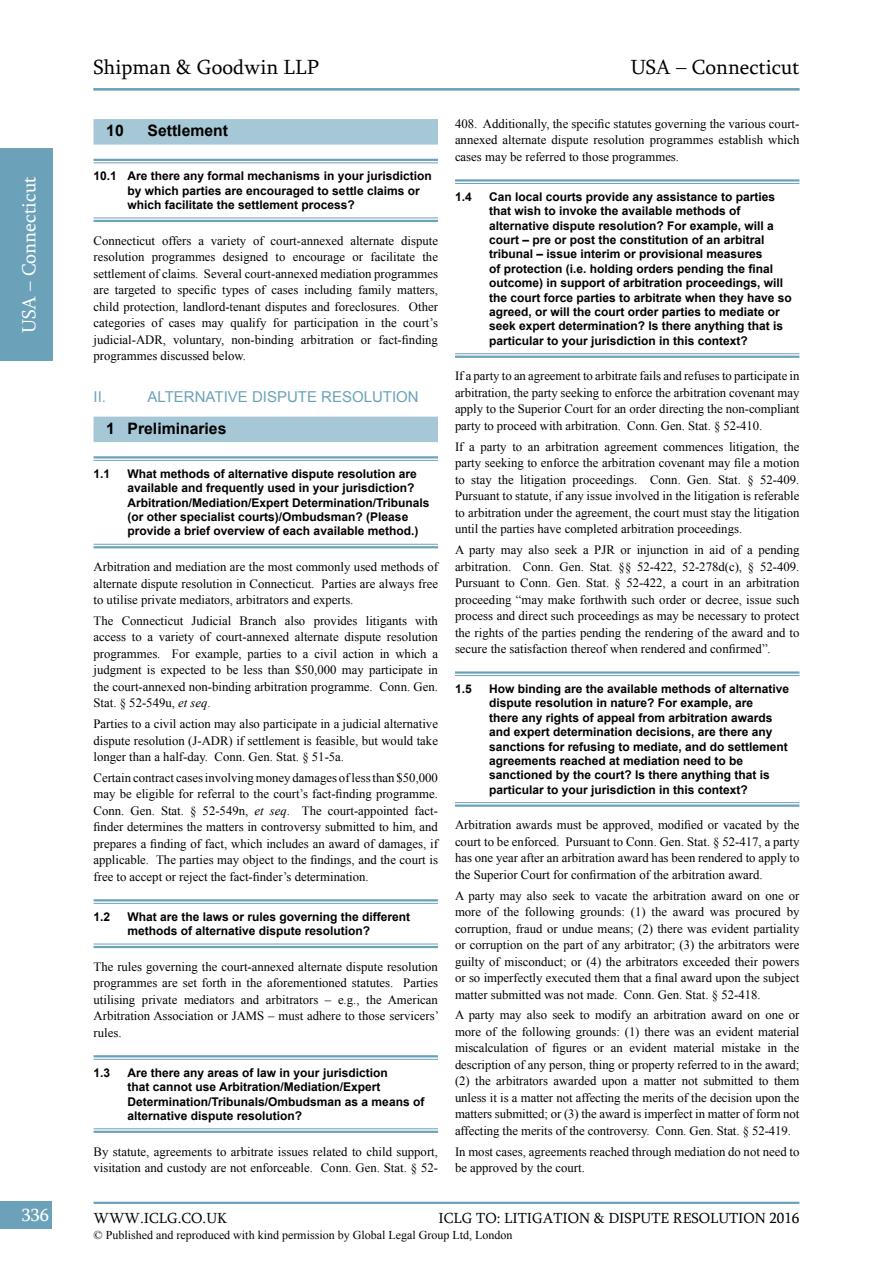
<style>
.page{position:relative;width:893px;height:1263px;background:#fff}
.page>*{position:absolute;margin:0;border:0;box-sizing:border-box;transform-origin:0 0}
.t1{font:21px "Sylfaen";color:#000}
.t2{font:19.5px "Sylfaen";color:#fff}
.t3{font:18px "Sylfaen";color:#fff}
.t4{font:700 15.75px "Arial";color:#000}
.t5{font:15px "Sylfaen";color:#000}
.t6{font:15px "Arial";color:#6ba2b9}
.t7{font:12.75px/16.5px "Times New Roman";color:#000;text-align:justify}
.t8{font:700 12px/14.4px "Arial";color:#000}
.t9{font:12px "Times New Roman";color:#000}
.s1{font-style:italic}
</style>
<div class="page">
<div style="left:0;top:1201px;width:52px;height:28px;background:#6ba2b9"></div>
<hr style="left:94px;top:1202px;width:705px;height:2px;background:#6ba2b9">
<div style="left:0;top:148px;width:53px;height:213px;background:#6ba2b9"></div>
<hr style="left:455px;top:179px;width:344px;height:3px;background:#6ba2b9">
<hr style="left:455px;top:183px;width:344px;height:1px;background:#6ba2b9">
<hr style="left:455px;top:353px;width:344px;height:1px;background:#6ba2b9">
<hr style="left:455px;top:356px;width:344px;height:2px;background:#6ba2b9">
<hr style="left:455px;top:671px;width:344px;height:3px;background:#6ba2b9">
<hr style="left:455px;top:675px;width:344px;height:1px;background:#6ba2b9">
<hr style="left:455px;top:802px;width:344px;height:1px;background:#6ba2b9">
<hr style="left:455px;top:804px;width:344px;height:3px;background:#6ba2b9">
<div style="left:94px;top:119px;width:344px;height:26px;background:#a6c7d5"></div>
<hr style="left:94px;top:159px;width:344px;height:2px;background:#6ba2b9">
<hr style="left:94px;top:162px;width:344px;height:1px;background:#6ba2b9">
<hr style="left:94px;top:218px;width:344px;height:1px;background:#6ba2b9">
<hr style="left:94px;top:220px;width:344px;height:2px;background:#6ba2b9">
<div style="left:94px;top:417px;width:344px;height:25px;background:#a6c7d5"></div>
<hr style="left:94px;top:456px;width:344px;height:2px;background:#6ba2b9">
<hr style="left:94px;top:460px;width:344px;height:1px;background:#6ba2b9">
<hr style="left:94px;top:544px;width:344px;height:1px;background:#6ba2b9">
<hr style="left:94px;top:546px;width:344px;height:2px;background:#6ba2b9">
<hr style="left:94px;top:899px;width:344px;height:2px;background:#6ba2b9">
<hr style="left:94px;top:903px;width:344px;height:1px;background:#6ba2b9">
<hr style="left:94px;top:944px;width:344px;height:1px;background:#6ba2b9">
<hr style="left:94px;top:946px;width:344px;height:2px;background:#6ba2b9">
<hr style="left:94px;top:1055px;width:344px;height:2px;background:#6ba2b9">
<hr style="left:94px;top:1059px;width:344px;height:1px;background:#6ba2b9">
<hr style="left:94px;top:1128px;width:344px;height:1px;background:#6ba2b9">
<hr style="left:94px;top:1131px;width:344px;height:2px;background:#6ba2b9">
<hr style="left:94px;top:88px;width:705px;height:2px;background:#6ba2b9">
<h2 class="t2" style="left:16px;top:333px;width:158px;rotate:-90deg">USA – Connecticut</h2>
<h1 class="t1" style="left:94px;top:53px;width:227px">Shipman &amp; Goodwin LLP</h1>
<h1 class="t1" style="left:631px;top:53px;width:170px">USA – Connecticut</h1>
<p class="t4" style="left:106px;top:119px;width:19px">10</p>
<p class="t4" style="left:148px;top:119px;width:82px">Settlement</p>
<p class="t8" style="left:128px;top:169px;width:306px;text-indent:-34px">10.1 Are there any formal mechanisms in your jurisdiction by which parties are encouraged to settle claims or which facilitate the settlement process?</p>
<p class="t7" style="left:94px;top:232px;width:346px">Connecticut offers a variety of court-annexed alternate dispute resolution programmes designed to encourage or facilitate the settlement of claims. Several court-annexed mediation programmes are targeted to specific types of cases including family matters, child protection, landlord-tenant disputes and foreclosures. Other categories of cases may qualify for participation in the court’s judicial-ADR, voluntary, non-binding arbitration or fact-finding programmes discussed below.</p>
<p class="t6" style="left:94px;top:386px;width:14px">II.</p>
<p class="t6" style="left:148px;top:386px;width:273px">ALTERNATIVE DISPUTE RESOLUTION</p>
<p class="t4" style="left:106px;top:417px;width:122px">1 Preliminaries</p>
<p class="t8" style="left:94px;top:466px;width:18px">1.1</p>
<p class="t8" style="left:128px;top:466px;width:304px">What methods of alternative dispute resolution are available and frequently used in your jurisdiction?<br>Arbitration/Mediation/Expert Determination/Tribunals (or other specialist courts)/Ombudsman? (Please provide a brief overview of each available method.)</p>
<p class="t7" style="left:94px;top:558px;width:346px">Arbitration and mediation are the most commonly used methods of alternate dispute resolution in Connecticut. Parties are always free to utilise private mediators, arbitrators and experts.</p>
<p class="t7" style="left:94px;top:612px;width:346px">The Connecticut Judicial Branch also provides litigants with access to a variety of court-annexed alternate dispute resolution programmes. For example, parties to a civil action in which a judgment is expected to be less than $50,000 may participate in the court-annexed non-binding arbitration programme. Conn. Gen.<br>Stat. § 52-549u, <span class="s1">et seq</span>.</p>
<p class="t7" style="left:94px;top:715px;width:346px">Parties to a civil action may also participate in a judicial alternative dispute resolution (J-ADR) if settlement is feasible, but would take longer than a half-day. Conn. Gen. Stat. § 51-5a.</p>
<p class="t7" style="left:94px;top:769px;width:346px">Certain contract cases involving money damages of less than $50,000 may be eligible for referral to the court’s fact-finding programme.<br>Conn. Gen. Stat. § 52-549n, <span class="s1">et seq</span>. The court-appointed fact&shy;finder determines the matters in controversy submitted to him, and prepares a finding of fact, which includes an award of damages, if applicable. The parties may object to the findings, and the court is free to accept or reject the fact-finder’s determination.</p>
<p class="t8" style="left:94px;top:909px;width:18px">1.2</p>
<p class="t8" style="left:128px;top:909px;width:284px">What are the laws or rules governing the different methods of alternative dispute resolution?</p>
<p class="t7" style="left:94px;top:958px;width:347px">The rules governing the court-annexed alternate dispute resolution programmes are set forth in the aforementioned statutes. Parties utilising private mediators and arbitrators – e.g., the American Arbitration Association or JAMS – must adhere to those servicers’ rules.</p>
<p class="t8" style="left:94px;top:1065px;width:18px">1.3</p>
<p class="t8" style="left:128px;top:1065px;width:298px">Are there any areas of law in your jurisdiction<br>that cannot use Arbitration/Mediation/Expert Determination/Tribunals/Ombudsman as a means of alternative dispute resolution?</p>
<p class="t7" style="left:94px;top:1142px;width:346px">By statute, agreements to arbitrate issues related to child support, visitation and custody are not enforceable. Conn. Gen. Stat. § 52-</p>
<p class="t7" style="left:455px;top:115px;width:346px">408. Additionally, the specific statutes governing the various court&shy;annexed alternate dispute resolution programmes establish which cases may be referred to those programmes.</p>
<p class="t8" style="left:455px;top:190px;width:18px">1.4</p>
<p class="t8" style="left:489px;top:190px;width:304px">Can local courts provide any assistance to parties that wish to invoke the available methods of alternative dispute resolution? For example, will a court – pre or post the constitution of an arbitral tribunal – issue interim or provisional measures<br>of protection (i.e. holding orders pending the final outcome) in support of arbitration proceedings, will the court force parties to arbitrate when they have so agreed, or will the court order parties to mediate or seek expert determination? Is there anything that is particular to your jurisdiction in this context?</p>
<p class="t7" style="left:455px;top:368px;width:346px">If a party to an agreement to arbitrate fails and refuses to participate in arbitration, the party seeking to enforce the arbitration covenant may apply to the Superior Court for an order directing the non-compliant party to proceed with arbitration. Conn. Gen. Stat. § 52-410.</p>
<p class="t7" style="left:455px;top:438px;width:346px">If a party to an arbitration agreement commences litigation, the party seeking to enforce the arbitration covenant may file a motion to stay the litigation proceedings. Conn. Gen. Stat. § 52-409.<br>Pursuant to statute, if any issue involved in the litigation is referable to arbitration under the agreement, the court must stay the litigation until the parties have completed arbitration proceedings.</p>
<p class="t7" style="left:455px;top:541px;width:346px">A party may also seek a PJR or injunction in aid of a pending arbitration. Conn. Gen. Stat. §§ 52-422, 52-278d(c), § 52-409.<br>Pursuant to Conn. Gen. Stat. § 52-422, a court in an arbitration proceeding “may make forthwith such order or decree, issue such process and direct such proceedings as may be necessary to protect the rights of the parties pending the rendering of the award and to secure the satisfaction thereof when rendered and confirmed”.</p>
<p class="t8" style="left:455px;top:682px;width:18px">1.5</p>
<p class="t8" style="left:489px;top:682px;width:302px">How binding are the available methods of alternative dispute resolution in nature? For example, are<br>there any rights of appeal from arbitration awards and expert determination decisions, are there any sanctions for refusing to mediate, and do settlement agreements reached at mediation need to be sanctioned by the court? Is there anything that is particular to your jurisdiction in this context?</p>
<p class="t7" style="left:455px;top:816px;width:346px">Arbitration awards must be approved, modified or vacated by the court to be enforced. Pursuant to Conn. Gen. Stat. § 52-417, a party has one year after an arbitration award has been rendered to apply to the Superior Court for confirmation of the arbitration award.</p>
<p class="t7" style="left:455px;top:887px;width:346px">A party may also seek to vacate the arbitration award on one or more of the following grounds: (1) the award was procured by corruption, fraud or undue means; (2) there was evident partiality or corruption on the part of any arbitrator; (3) the arbitrators were guilty of misconduct; or (4) the arbitrators exceeded their powers or so imperfectly executed them that a final award upon the subject matter submitted was not made. Conn. Gen. Stat. § 52-418.</p>
<p class="t7" style="left:455px;top:1006px;width:346px">A party may also seek to modify an arbitration award on one or more of the following grounds: (1) there was an evident material miscalculation of figures or an evident material mistake in the description of any person, thing or property referred to in the award; (2) the arbitrators awarded upon a matter not submitted to them unless it is a matter not affecting the merits of the decision upon the matters submitted; or (3) the award is imperfect in matter of form not affecting the merits of the controversy. Conn. Gen. Stat. § 52-419.</p>
<p class="t7" style="left:455px;top:1143px;width:346px">In most cases, agreements reached through mediation do not need to be approved by the court.</p>
<h3 class="t3" style="left:22px;top:1202px;width:29px">336</h3>
<p class="t5" style="left:94px;top:1208px;width:135px">WWW.ICLG.CO.UK</p>
<p class="t9" style="left:94px;top:1227px;width:420px">© Published and reproduced with kind permission by Global Legal Group Ltd, London</p>
<p class="t5" style="left:439px;top:1208px;width:362px">ICLG TO: LITIGATION &amp; DISPUTE RESOLUTION 2016</p>
</div>
